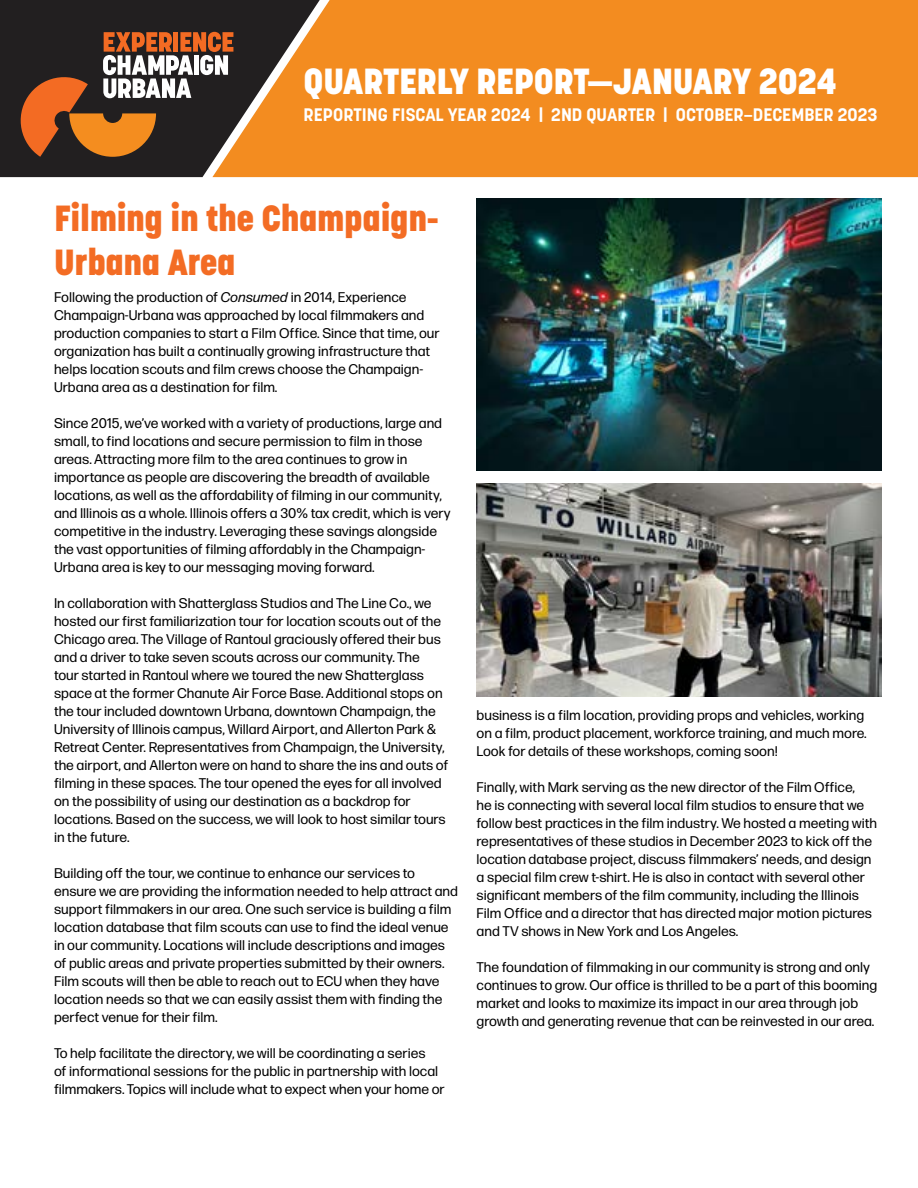
<style>
.page{position:relative;width:918px;height:1188px;background:#fff}
.page>*{position:absolute;margin:0;border:0;box-sizing:border-box;transform-origin:0 0}
.t1{font:800 36px/43.2px "Korolev";letter-spacing:-.01em;color:#f36c24}
.t2{font:800 36px "Korolev";letter-spacing:-.01em;color:#fff}
.t3{font:700 18px "Korolev";color:#fff}
.t4{font:14.1px/18px "Forma DJR Micro";color:#000}
.s1{font-style:italic}
</style>
<div class="page">
<div style="left:320px;top:0;width:598px;height:177px;background:#f38c20"></div>
<svg style="left:0;top:0;width:320px;height:177px;background:#69492a"></svg>
<svg style="left:21px;top:32px;width:212px;height:125px;background:#755039"></svg>
<img style="left:477px;top:199px;width:404px;height:272px">
<img style="left:477px;top:483px;width:404px;height:213px">
<h1 class="t2" style="left:304px;top:59px;width:535px">QUARTERLY REPORT—JANUARY 2024</h1>
<p class="t3" style="left:304px;top:103px;width:575px">REPORTING FISCAL YEAR 2024 | 2ND QUARTER | OCTOBER–DECEMBER 2023</p>
<h1 class="t1" style="left:54px;top:197px;width:386px">Filming in the Champaign-<br>Urbana Area</h1>
<p class="t4" style="left:54px;top:288px;width:387px">Following the production of <span class="s1">Consumed</span> in 2014, Experience Champaign-Urbana was approached by local filmmakers and production companies to start a Film Office. Since that time, our organization has built a continually growing infrastructure that helps location scouts and film crews choose the Champaign-Urbana area as a destination for film.</p>
<p class="t4" style="left:54px;top:414px;width:398px">Since 2015, we’ve worked with a variety of productions, large and small, to find locations and secure permission to film in those areas. Attracting more film to the area continues to grow in importance as people are discovering the breadth of available locations, as well as the affordability of filming in our community, and Illinois as a whole. Illinois offers a 30% tax credit, which is very competitive in the industry. Leveraging these savings alongside the vast opportunities of filming affordably in the Champaign-Urbana area is key to our messaging moving forward.</p>
<p class="t4" style="left:54px;top:594px;width:396px">In collaboration with Shatterglass Studios and The Line Co., we hosted our first familiarization tour for location scouts out of the Chicago area. The Village of Rantoul graciously offered their bus and a driver to take seven scouts across our community. The tour started in Rantoul where we toured the new Shatterglass space at the former Chanute Air Force Base. Additional stops on the tour included downtown Urbana, downtown Champaign, the University of Illinois campus, Willard Airport, and Allerton Park &amp; Retreat Center. Representatives from Champaign, the University, the airport, and Allerton were on hand to share the ins and outs of filming in these spaces. The tour opened the eyes for all involved on the possibility of using our destination as a backdrop for locations. Based on the success, we will look to host similar tours in the future.</p>
<p class="t4" style="left:54px;top:864px;width:406px">Building off the tour, we continue to enhance our services to ensure we are providing the information needed to help attract and support filmmakers in our area. One such service is building a film location database that film scouts can use to find the ideal venue in our community. Locations will include descriptions and images of public areas and private properties submitted by their owners.<br>Film scouts will then be able to reach out to ECU when they have location needs so that we can easily assist them with finding the perfect venue for their film.</p>
<p class="t4" style="left:54px;top:1044px;width:392px">To help facilitate the directory, we will be coordinating a series<br>of informational sessions for the public in partnership with local filmmakers. Topics will include what to expect when your home or</p>
<p class="t4" style="left:477px;top:706px;width:392px">business is a film location, providing props and vehicles, working on a film, product placement, workforce training, and much more.<br>Look for details of these workshops, coming soon!</p>
<p class="t4" style="left:477px;top:778px;width:402px">Finally, with Mark serving as the new director of the Film Office,<br>he is connecting with several local film studios to ensure that we follow best practices in the film industry. We hosted a meeting with representatives of these studios in December 2023 to kick off the location database project, discuss filmmakers’ needs, and design a special film crew t-shirt. He is also in contact with several other significant members of the film community, including the Illinois Film Office and a director that has directed major motion pictures and TV shows in New York and Los Angeles.</p>
<p class="t4" style="left:477px;top:958px;width:402px">The foundation of filmmaking in our community is strong and only continues to grow. Our office is thrilled to be a part of this booming market and looks to maximize its impact in our area through job growth and generating revenue that can be reinvested in our area.</p>
</div>
